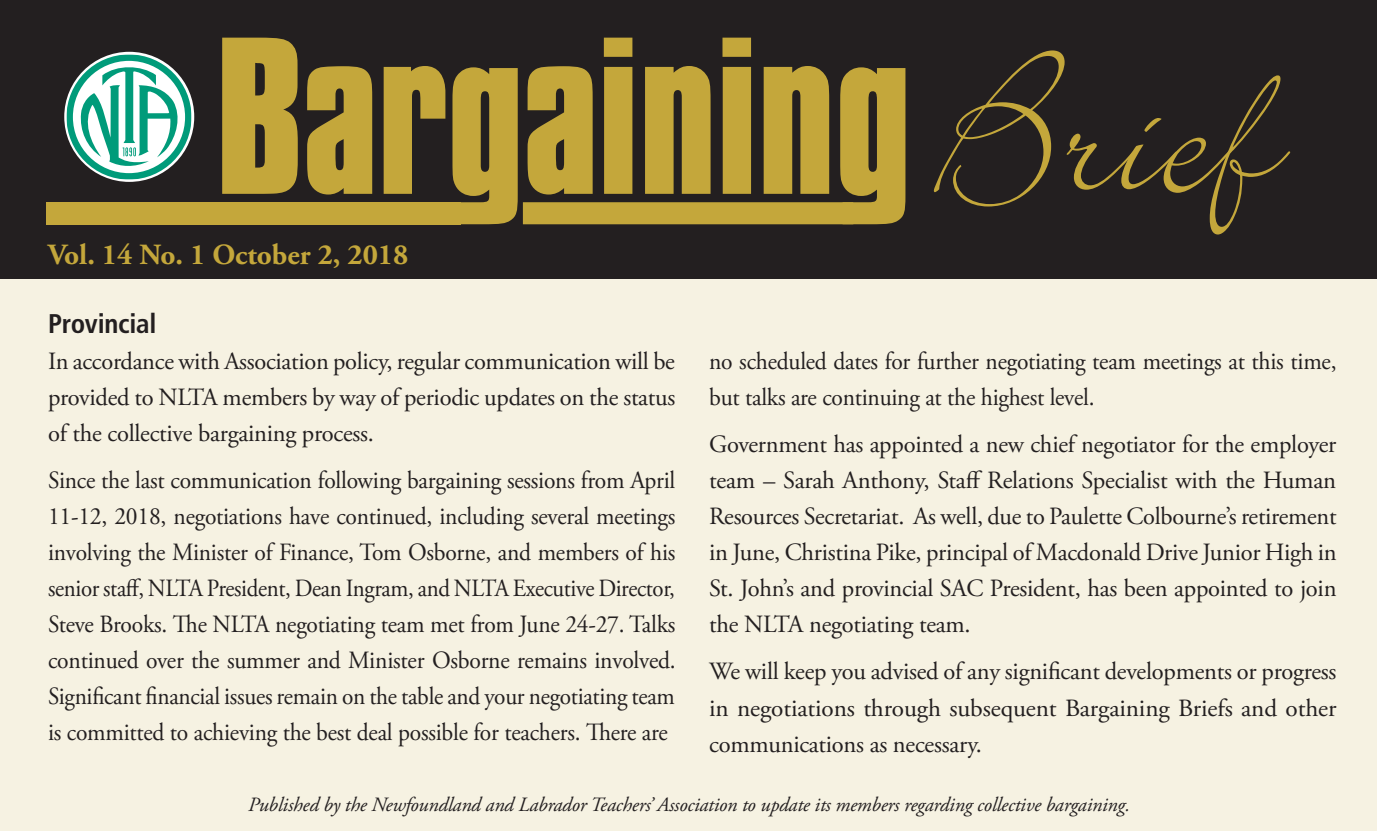
<style>
.page{position:relative;width:1377px;height:831px;background:#fff}
.page>*{position:absolute;margin:0;border:0;box-sizing:border-box;transform-origin:0 0}
.t1{font:234px "Compacta Bold Plain";letter-spacing:-.01em;color:#c4a73b}
.t2{font:700 29.25px "Adobe Garamond Pro";color:#c4a73b}
.t3{font:700 condensed 27px "Frutiger LT Std";letter-spacing:-.01em;color:#231f20}
.t4{font:24.75px/36px "Adobe Garamond Pro";letter-spacing:-.01em;color:#231f20;text-align:justify}
.t5{font:24.75px/36px "Adobe Garamond Pro";letter-spacing:-.01em;color:#231f20;text-align:justify;scale:.95 1}
.t6{font:italic 20.25px "Adobe Garamond Pro";letter-spacing:-.01em;color:#231f20}
.s1{font-family:"Bickley Script Plain";font-size:220.5px}
</style>
<div class="page">
<div style="left:0;top:0;width:1376px;height:830px;background:#f6f2e2"></div>
<div style="left:0;top:1px;width:1377px;height:278px;background:#231f20"></div>
<div style="left:46px;top:202px;width:415px;height:22px;background:#c4a73b"></div>
<div style="left:523px;top:202px;width:330px;height:22px;background:#c4a73b"></div>
<svg style="left:66px;top:54px;width:126px;height:125px"></svg>
<h1 class="t1" style="left:214px;top:-24px;width:1064px">Bargaining<span class="s1">Brief</span></h1>
<p class="t2" style="left:48px;top:238px;width:362px">Vol. 14 No. 1 October 2, 2018</p>
<p class="t3" style="left:48px;top:307px;width:110px">Provincial</p>
<p class="t4" style="left:48px;top:343px;width:629px">In accordance with Association policy, regular communication will be provided to NLTA members by way of periodic updates on the status of the collective bargaining process.</p>
<p class="t5" style="left:48px;top:463px;width:662px">Since the last communication following bargaining sessions from April 11-12, 2018, negotiations have continued, including several meetings involving the Minister of Finance, Tom Osborne, and members of his senior staff, NLTA President, Dean Ingram, and NLTA Executive Director, Steve Brooks. The NLTA negotiating team met from June 24-27. Talks continued over the summer and Minister Osborne remains involved.<br>Significant financial issues remain on the table and your negotiating team is committed to achieving the best deal possible for teachers. There are</p>
<p class="t5" style="left:709px;top:343px;width:662px">no scheduled dates for further negotiating team meetings at this time, but talks are continuing at the highest level.</p>
<p class="t4" style="left:709px;top:427px;width:629px">Government has appointed a new chief negotiator for the employer team – Sarah Anthony, Staff Relations Specialist with the Human Resources Secretariat. As well, due to Paulette Colbourne’s retirement in June, Christina Pike, principal of Macdonald Drive Junior High in St. John’s and provincial SAC President, has been appointed to join the NLTA negotiating team.</p>
<p class="t4" style="left:709px;top:654px;width:629px">We will keep you advised of any significant developments or progress in negotiations through subsequent Bargaining Briefs and other communications as necessary.</p>
<p class="t6" style="left:248px;top:792px;width:883px">Published by the Newfoundland and Labrador Teachers’ Association to update its members regarding collective bargaining.</p>
</div>
